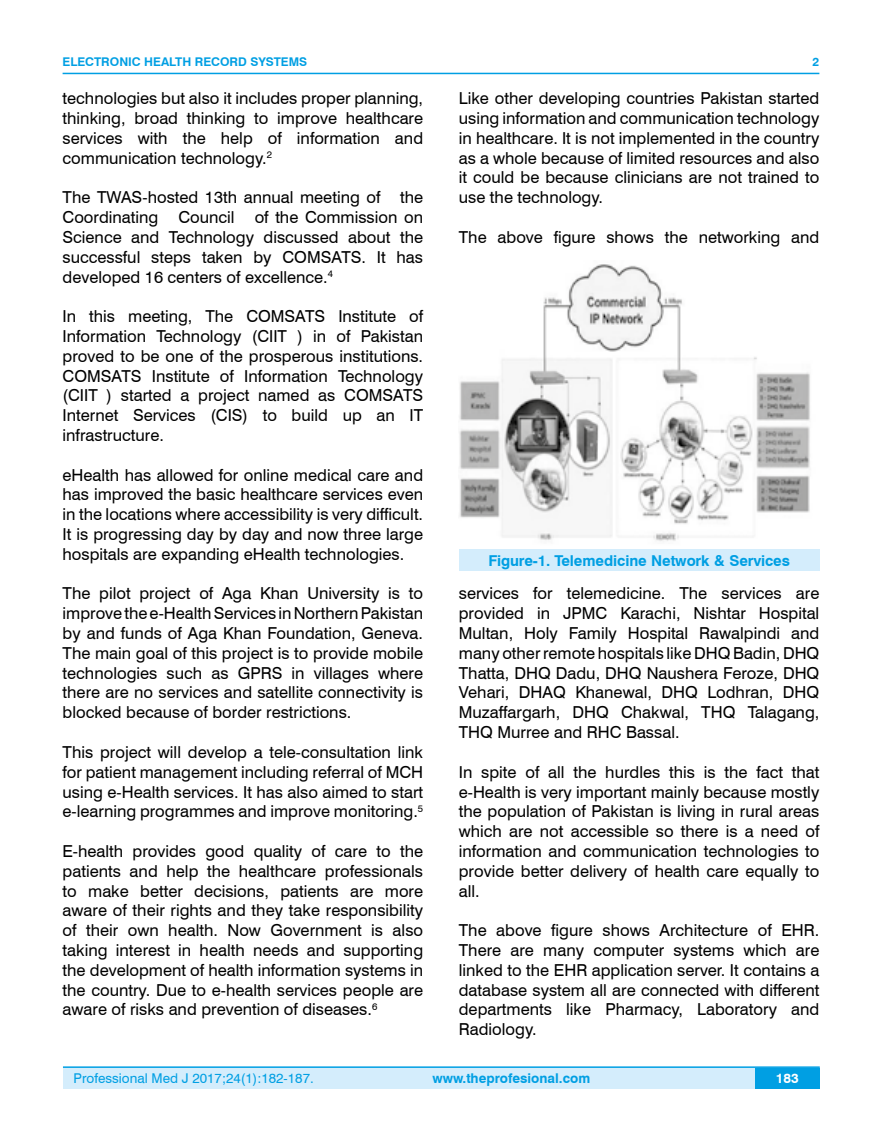
<style>
.page{position:relative;width:882px;height:1145px;background:#fff}
.page>*{position:absolute;margin:0;border:0;box-sizing:border-box;transform-origin:0 0}
.t1{font:16.5px/19.8px "Swiss 721 BT";color:#000;text-align:justify}
.t2{font:700 15px "Swiss 721 BT";letter-spacing:-.01em;color:#009fe3}
.t3{font:13.5px "Swiss 721 BT";color:#009fe3}
.t4{font:700 13.5px "Swiss 721 BT";color:#009fe3}
.t5{font:700 13.5px "Swiss 721 BT";color:#fff}
.t6{font:700 12px "Swiss 721 BT";color:#009fe3}
</style>
<div class="page">
<div style="left:63px;top:1067px;width:756px;height:21px;background:#d4edfc"></div>
<hr style="left:63px;top:1066px;width:756px;height:2px;background:#009fe3">
<div style="left:754px;top:1068px;width:65px;height:20px;background:#009fe3"></div>
<hr style="left:63px;top:73px;width:756px;height:1px;background:#009fe3">
<img style="left:459px;top:264px;width:351px;height:277px">
<div style="left:458px;top:549px;width:361px;height:21px;background:#d4edfc"></div>
<p class="t6" style="left:63px;top:53px;width:246px">ELECTRONIC HEALTH RECORD SYSTEMS</p>
<p class="t1" style="left:63px;top:88px;width:362px">technologies but also it includes proper planning, thinking, broad thinking to improve healthcare services with the help of information and communication technology.<sup>2</sup></p>
<p class="t1" style="left:63px;top:187px;width:362px">The TWAS-hosted 13th annual meeting of the Coordinating Council of the Commission on Science and Technology discussed about the successful steps taken by COMSATS. It has developed 16 centers of excellence.<sup>4</sup></p>
<p class="t1" style="left:63px;top:306px;width:362px">In this meeting, The COMSATS Institute of Information Technology (CIIT ) in of Pakistan proved to be one of the prosperous institutions.<br>COMSATS Institute of Information Technology (CIIT ) started a project named as COMSATS Internet Services (CIS) to build up an IT infrastructure.</p>
<p class="t1" style="left:63px;top:464px;width:362px">eHealth has allowed for online medical care and has improved the basic healthcare services even in the locations where accessibility is very difficult.<br>It is progressing day by day and now three large hospitals are expanding eHealth technologies.</p>
<p class="t1" style="left:63px;top:583px;width:362px">The pilot project of Aga Khan University is to improve the e-Health Services in Northern Pakistan by and funds of Aga Khan Foundation, Geneva.<br>The main goal of this project is to provide mobile technologies such as GPRS in villages where there are no services and satellite connectivity is blocked because of border restrictions.</p>
<p class="t1" style="left:63px;top:741px;width:362px">This project will develop a tele-consultation link for patient management including referral of MCH using e-Health services. It has also aimed to start e-learning programmes and improve monitoring.<sup>5</sup></p>
<p class="t1" style="left:63px;top:840px;width:362px">E-health provides good quality of care to the patients and help the healthcare professionals to make better decisions, patients are more aware of their rights and they take responsibility of their own health. Now Government is also taking interest in health needs and supporting the development of health information systems in the country. Due to e-health services people are aware of risks and prevention of diseases.<sup>6</sup></p>
<p class="t6" style="left:812px;top:53px;width:8px">2</p>
<p class="t1" style="left:458px;top:88px;width:362px">Like other developing countries Pakistan started using information and communication technology in healthcare. It is not implemented in the country as a whole because of limited resources and also it could be because clinicians are not trained to use the technology.</p>
<p class="t1" style="left:458px;top:226px;width:362px">The above figure shows the networking and</p>
<p class="t2" style="left:488px;top:550px;width:303px">Figure-1. Telemedicine Network &amp; Services</p>
<p class="t1" style="left:458px;top:583px;width:362px">services for telemedicine. The services are provided in JPMC Karachi, Nishtar Hospital Multan, Holy Family Hospital Rawalpindi and many other remote hospitals like DHQ Badin, DHQ Thatta, DHQ Dadu, DHQ Naushera Feroze, DHQ Vehari, DHAQ Khanewal, DHQ Lodhran, DHQ Muzaffargarh, DHQ Chakwal, THQ Talagang, THQ Murree and RHC Bassal.</p>
<p class="t1" style="left:458px;top:761px;width:362px">In spite of all the hurdles this is the fact that e-Health is very important mainly because mostly the population of Pakistan is living in rural areas which are not accessible so there is a need of information and communication technologies to provide better delivery of health care equally to all.</p>
<p class="t1" style="left:458px;top:919px;width:362px">The above figure shows Architecture of EHR.<br>There are many computer systems which are linked to the EHR application server. It contains a database system all are connected with different departments like Pharmacy, Laboratory and Radiology.</p>
<p class="t3" style="left:74px;top:1069px;width:241px">Professional Med J 2017;24(1):182-187.</p>
<p class="t4" style="left:432px;top:1069px;width:159px">www.theprofesional.com</p>
<p class="t5" style="left:775px;top:1069px;width:24px">183</p>
</div>
